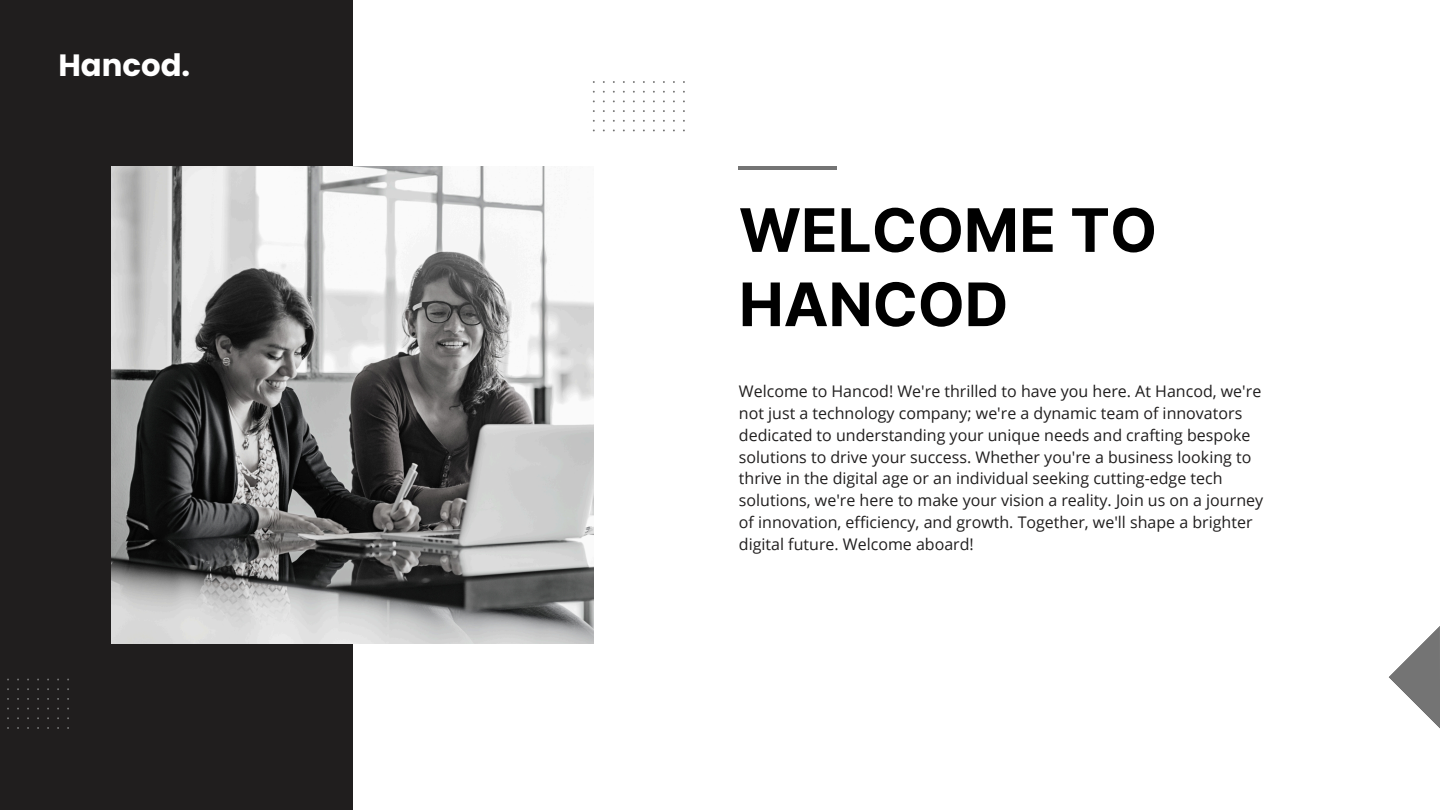
<style>
.page{position:relative;width:1440px;height:810px;background:#fff}
.page>*{position:absolute;margin:0;border:0;box-sizing:border-box;transform-origin:0 0}
.t1{font:700 60px/74.2px "Inter";color:#000}
.t2{font:700 30.8px "Poppins";color:#fff}
.t3{font:16px/21.8px "Open Sans";color:#201e1e}
</style>
<div class="page">
<svg style="left:1388px;top:626px;width:52px;height:103px"></svg>
<div style="left:0;top:0;width:352px;height:810px;background:#201e1e"></div>
<img style="left:112px;top:167px;width:481px;height:477px">
<svg style="left:593px;top:81px;width:92px;height:50px"></svg>
<svg style="left:7px;top:679px;width:62px;height:50px"></svg>
<hr style="left:739px;top:167px;width:98px;height:3px;background:#747474">
<p class="t2" style="left:58px;top:44px;width:133px">Hancod.</p>
<h2 class="t1" style="left:739px;top:193px;width:420px">WELCOME TO<br>HANCOD</h2>
<p class="t3" style="left:739px;top:380px;width:526px">Welcome to Hancod! We're thrilled to have you here. At Hancod, we're not just a technology company; we're a dynamic team of innovators dedicated to understanding your unique needs and crafting bespoke solutions to drive your success. Whether you're a business looking to thrive in the digital age or an individual seeking cutting-edge tech solutions, we're here to make your vision a reality. Join us on a journey of innovation, efficiency, and growth. Together, we'll shape a brighter digital future. Welcome aboard!</p>
</div>
